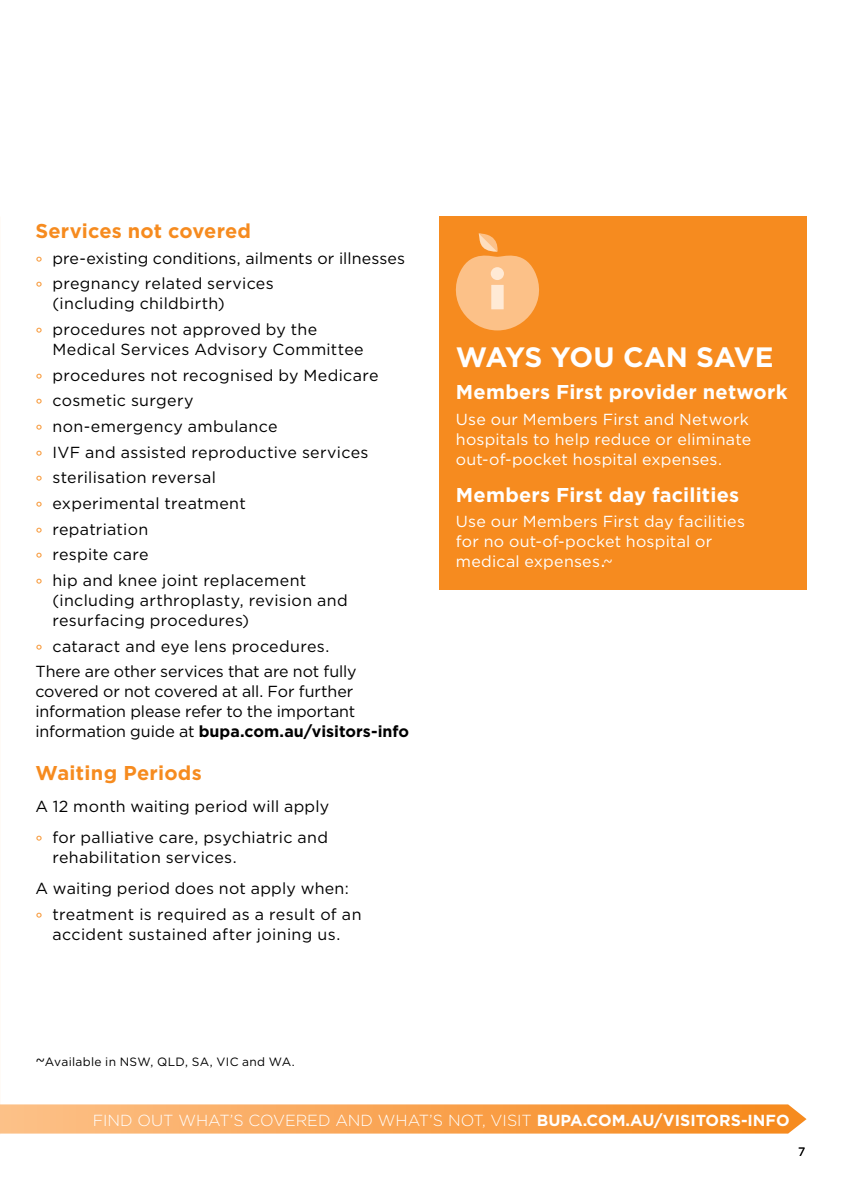
<style>
.page{position:relative;width:842px;height:1191px;background:#fff}
.page>*{position:absolute;margin:0;border:0;box-sizing:border-box;transform-origin:0 0}
.t1{font:700 28px "Gotham";letter-spacing:-.02em;color:#fff}
.t2{font:700 20px "Gotham";letter-spacing:.01em;color:#fff}
.t3{font:700 20px "Gotham";letter-spacing:.01em;color:#f68b1f}
.t4{font:16px/25.6px "Gotham";letter-spacing:.015em;color:#000}
.t5{font:16px/20px "Gotham";letter-spacing:.015em;color:#fff}
.t6{font:16px/20px "Gotham";letter-spacing:-.005em;color:#000}
.t7{font:300 16px "Gotham";color:#fff}
.t8{font:12px "Gotham";letter-spacing:.025em;color:#000}
.s1{color:#f68b1f}
.s2{font-weight:700}
.s3{font-family:"Verdana"}
.s4{font-family:"Verdana";font-size:12px}
</style>
<div class="page">
<div style="left:439px;top:216px;width:367px;height:374px;background:#f68b1f"></div>
<svg style="left:455px;top:233px;width:84px;height:97px"></svg>
<div style="left:491px;top:285px;width:13px;height:24px;background:#ffead5"></div>
<div style="left:491px;top:267px;width:13px;height:13px;background:#ffead5;border-radius:50%"></div>
<svg style="left:0;top:1104px;width:806px;height:29px;background:#f9a656"></svg>
<p class="t3" style="left:35px;top:218px;width:217px">Services not covered</p>
<p class="t4" style="left:35px;top:245px;width:371px"><span class="s1">°</span> pre-existing conditions, ailments or illnesses <span class="s1">°</span> pregnancy related services</p>
<p class="t4" style="left:35px;top:290px;width:283px;text-indent:17px">(including childbirth)<br><span class="s1">°</span> procedures not approved by the</p>
<p class="t4" style="left:35px;top:336px;width:345px;text-indent:17px">Medical Services Advisory Committee<br><span class="s1">°</span> procedures not recognised by Medicare <span class="s1">°</span> cosmetic surgery<br><span class="s1">°</span> non-emergency ambulance<br><span class="s1">°</span> IVF and assisted reproductive services <span class="s1">°</span> sterilisation reversal<br><span class="s1">°</span> experimental treatment<br><span class="s1">°</span> repatriation<br><span class="s1">°</span> respite care<br><span class="s1">°</span> hip and knee joint replacement</p>
<p class="t4" style="left:52px;top:590px;width:297px;line-height:20px">(including arthroplasty, revision and resurfacing procedures)</p>
<p class="t4" style="left:35px;top:633px;width:323px"><span class="s1">°</span> cataract and eye lens procedures.<br>There are other services that are not fully</p>
<p class="t6" style="left:35px;top:681px;width:375px">covered or not covered at all. For further information please refer to the important information guide at <span class="s2">bupa.com.au/visitors-info</span></p>
<p class="t3" style="left:35px;top:760px;width:168px">Waiting Periods</p>
<p class="t4" style="left:35px;top:790px;width:295px;line-height:31.4px">A 12 month waiting period will apply <span class="s1">°</span> for palliative care, psychiatric and</p>
<p class="t4" style="left:35px;top:841px;width:315px;line-height:31.4px;text-indent:17px">rehabilitation services.<br>A waiting period does not apply when:</p>
<p class="t4" style="left:35px;top:904px;width:328px;line-height:20px;text-align:center"><span class="s1">°</span> treatment is required as a result of an accident sustained after joining us.</p>
<h1 class="t1" style="left:456px;top:339px;width:319px">WAYS YOU CAN SAVE</h1>
<p class="t2" style="left:456px;top:378px;width:333px">Members First provider network</p>
<p class="t5" style="left:456px;top:408px;width:297px">Use our Members First and Network hospitals to help reduce or eliminate out-of-pocket hospital expenses.</p>
<p class="t2" style="left:456px;top:481px;width:285px">Members First day facilities</p>
<p class="t5" style="left:456px;top:511px;width:291px">Use our Members First day facilities for no out-of-pocket hospital or medical expenses<span class="s3">.</span><span class="s4">~</span></p>
<p class="t8" style="left:35px;top:1054px;width:261px"><sup>~</sup>Available in NSW, QLD, SA, VIC and WA.</p>
<p class="t7" style="left:93px;top:1110px;width:698px">FIND OUT WHAT’S COVERED AND WHAT’S NOT, VISIT <span class="s2">BUPA.COM.AU/VISITORS-INFO</span></p>
<p class="t8" style="left:798px;top:1143px;width:9px">7</p>
</div>
